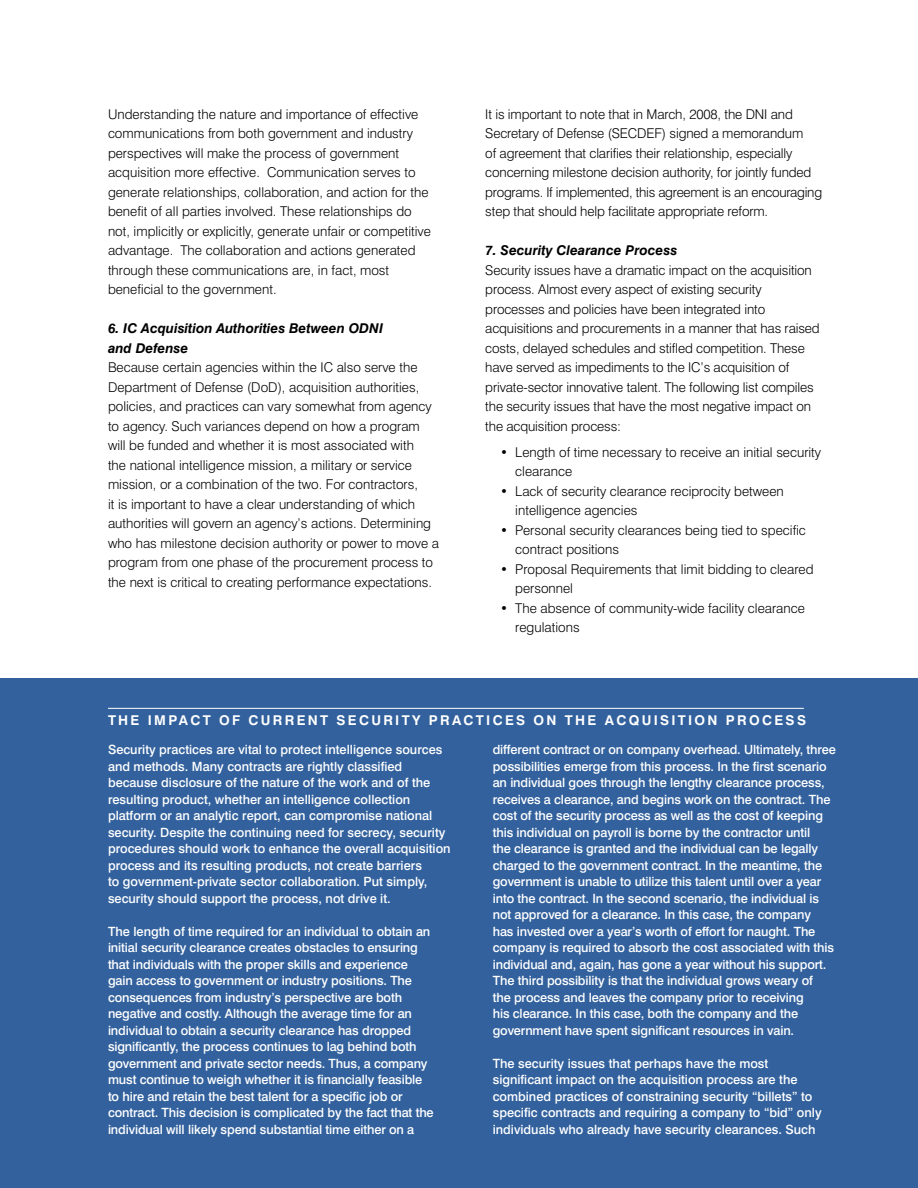
<style>
.page{position:relative;width:918px;height:1188px;background:#fff}
.page>*{position:absolute;margin:0;border:0;box-sizing:border-box;transform-origin:0 0}
.t1{font:300 13.5px/19.5px "Swiss 721 BT";color:#000}
.t2{font:italic 700 13.5px/19.5px "Swiss 721 BT";color:#000}
.t3{font:700 13.5px "Swiss 721 BT";letter-spacing:.17em;color:#fff}
.t4{font:500 12.75px/16.5px "Swiss 721 BT";letter-spacing:-.01em;color:#fff}
</style>
<div class="page">
<div style="left:0;top:679px;width:918px;height:509px;background:#32619d"></div>
<hr style="left:108px;top:708px;width:696px;height:1px;background:#fff">
<p class="t1" style="left:108px;top:104px;width:324px">Understanding the nature and importance of effective communications from both government and industry perspectives will make the process of government acquisition more effective. Communication serves to generate relationships, collaboration, and action for the benefit of all parties involved. These relationships do not, implicitly or explicitly, generate unfair or competitive advantage. The collaboration and actions generated through these communications are, in fact, most beneficial to the government.</p>
<p class="t2" style="left:108px;top:319px;width:277px">6. IC Acquisition Authorities Between ODNI and Defense</p>
<p class="t1" style="left:108px;top:358px;width:333px">Because certain agencies within the IC also serve the Department of Defense (DoD), acquisition authorities, policies, and practices can vary somewhat from agency to agency. Such variances depend on how a program will be funded and whether it is most associated with<br>the national intelligence mission, a military or service mission, or a combination of the two. For contractors,<br>it is important to have a clear understanding of which authorities will govern an agency’s actions. Determining who has milestone decision authority or power to move a program from one phase of the procurement process to the next is critical to creating performance expectations.</p>
<p class="t1" style="left:485px;top:104px;width:338px">It is important to note that in March, 2008, the DNI and Secretary of Defense (SECDEF) signed a memorandum<br>of agreement that clarifies their relationship, especially concerning milestone decision authority, for jointly funded programs. If implemented, this agreement is an encouraging step that should help facilitate appropriate reform.</p>
<p class="t2" style="left:485px;top:241px;width:194px">7. Security Clearance Process</p>
<p class="t1" style="left:485px;top:260px;width:336px">Security issues have a dramatic impact on the acquisition process. Almost every aspect of existing security processes and policies have been integrated into acquisitions and procurements in a manner that has raised costs, delayed schedules and stifled competition. These have served as impediments to the IC’s acquisition of private-sector innovative talent. The following list compiles the security issues that have the most negative impact on the acquisition process:</p>
<p class="t1" style="left:515px;top:442px;width:307px;text-indent:-15px">• Length of time necessary to receive an initial security clearance</p>
<p class="t1" style="left:515px;top:481px;width:270px;text-indent:-15px">• Lack of security clearance reciprocity between intelligence agencies</p>
<p class="t1" style="left:515px;top:520px;width:292px;text-indent:-15px">• Personal security clearances being tied to specific contract positions</p>
<p class="t1" style="left:515px;top:559px;width:300px;text-indent:-15px">• Proposal Requirements that limit bidding to cleared personnel</p>
<p class="t1" style="left:515px;top:598px;width:291px;text-indent:-15px">• The absence of community-wide facility clearance regulations</p>
<p class="t3" style="left:108px;top:712px;width:700px">THE IMPACT OF CURRENT SECURITY PRACTICES ON THE ACQUISITION PROCESS</p>
<p class="t4" style="left:108px;top:741px;width:344px">Security practices are vital to protect intelligence sources and methods. Many contracts are rightly classified because disclosure of the nature of the work and of the resulting product, whether an intelligence collection platform or an analytic report, can compromise national security. Despite the continuing need for secrecy, security procedures should work to enhance the overall acquisition process and its resulting products, not create barriers<br>to government-private sector collaboration. Put simply, security should support the process, not drive it.</p>
<p class="t4" style="left:108px;top:923px;width:327px">The length of time required for an individual to obtain an initial security clearance creates obstacles to ensuring that individuals with the proper skills and experience gain access to government or industry positions. The consequences from industry’s perspective are both negative and costly. Although the average time for an individual to obtain a security clearance has dropped significantly, the process continues to lag behind both government and private sector needs. Thus, a company must continue to weigh whether it is financially feasible to hire and retain the best talent for a specific job or contract. This decision is complicated by the fact that the individual will likely spend substantial time either on a</p>
<p class="t4" style="left:493px;top:741px;width:345px">different contract or on company overhead. Ultimately, three possibilities emerge from this process. In the first scenario an individual goes through the lengthy clearance process, receives a clearance, and begins work on the contract. The cost of the security process as well as the cost of keeping this individual on payroll is borne by the contractor until<br>the clearance is granted and the individual can be legally charged to the government contract. In the meantime, the government is unable to utilize this talent until over a year into the contract. In the second scenario, the individual is not approved for a clearance. In this case, the company<br>has invested over a year’s worth of effort for naught. The company is required to absorb the cost associated with this individual and, again, has gone a year without his support.<br>The third possibility is that the individual grows weary of<br>the process and leaves the company prior to receiving<br>his clearance. In this case, both the company and the government have spent significant resources in vain.</p>
<p class="t4" style="left:493px;top:1055px;width:330px">The security issues that perhaps have the most significant impact on the acquisition process are the combined practices of constraining security “billets” to specific contracts and requiring a company to “bid” only individuals who already have security clearances. Such</p>
</div>
